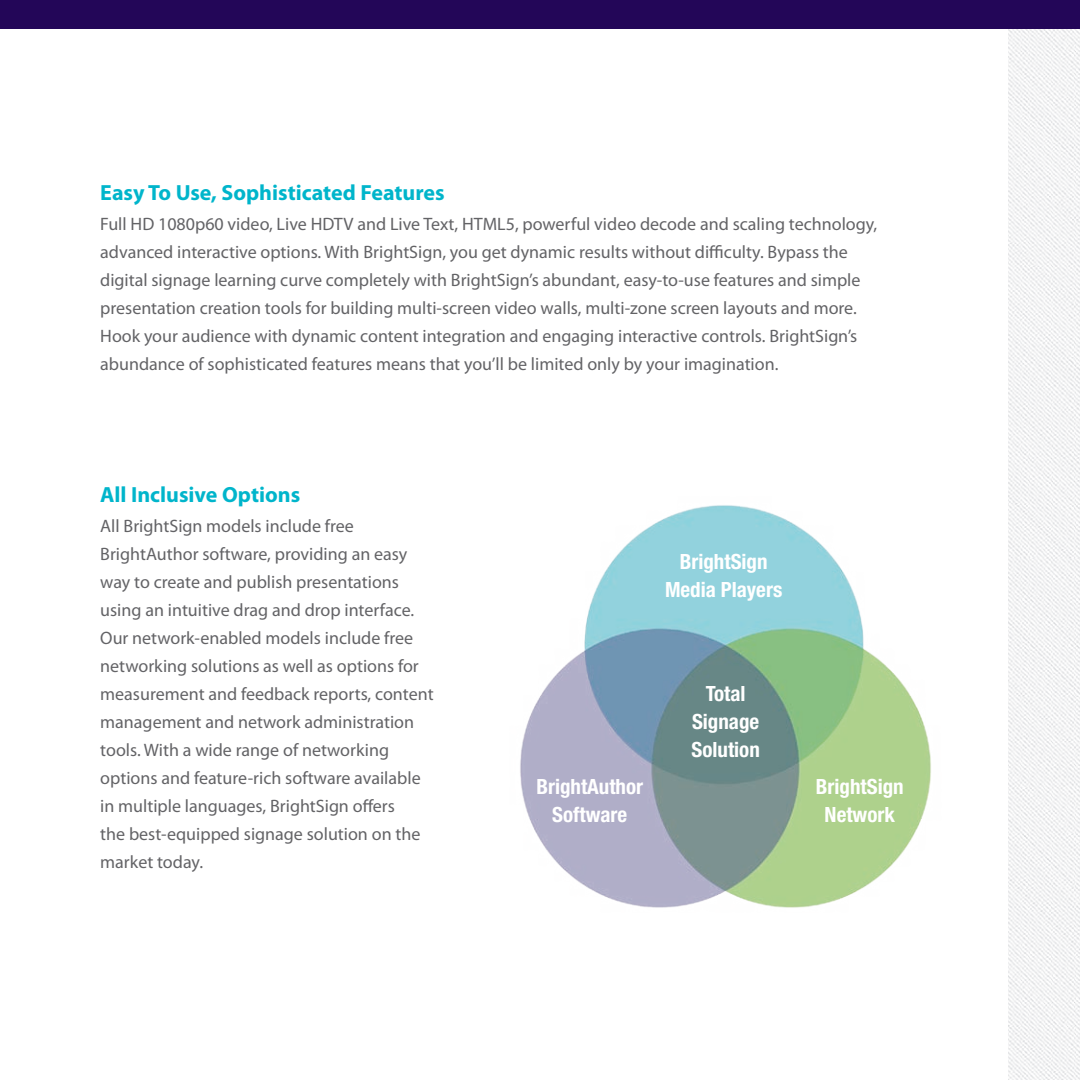
<style>
.page{position:relative;width:1080px;height:1080px;background:#fff}
.page>*{position:absolute;margin:0;border:0;box-sizing:border-box;transform-origin:0 0}
.t1{font:700 22px "Myriad Pro";color:#00b5cb}
.t2{font:700 condensed 21px/28px "Helvetica Neue";color:#fff;text-align:center}
.t3{font:18px/28px "Myriad Pro";color:#636366}
</style>
<div class="page">
<img style="left:1008px;top:29px;width:72px;height:1051px">
<div style="left:0;top:0;width:1080px;height:29px;background:#230658"></div>
<img style="left:520px;top:505px;width:411px;height:403px">
<p class="t1" style="left:100px;top:181px;width:346px">Easy To Use, Sophisticated Features</p>
<p class="t3" style="left:100px;top:211px;width:779px">Full HD 1080p60 video, Live HDTV and Live Text, HTML5, powerful video decode and scaling technology, advanced interactive options. With BrightSign, you get dynamic results without difficulty. Bypass the digital signage learning curve completely with BrightSign’s abundant, easy-to-use features and simple presentation creation tools for building multi-screen video walls, multi-zone screen layouts and more.<br>Hook your audience with dynamic content integration and engaging interactive controls. BrightSign’s abundance of sophisticated features means that you’ll be limited only by your imagination.</p>
<p class="t1" style="left:100px;top:482px;width:202px">All Inclusive Options</p>
<p class="t3" style="left:100px;top:512px;width:335px">All BrightSign models include free BrightAuthor software, providing an easy way to create and publish presentations using an intuitive drag and drop interface.<br>Our network-enabled models include free networking solutions as well as options for measurement and feedback reports, content management and network administration tools. With a wide range of networking options and feature-rich software available in multiple languages, BrightSign offers<br>the best-equipped signage solution on the market today.</p>
<p class="t2" style="left:665px;top:547px;width:119px">BrightSign<br>Media Players</p>
<p class="t2" style="left:536px;top:772px;width:108px">BrightAuthor<br>Software</p>
<p class="t2" style="left:692px;top:679px;width:70px">Total<br>Signage<br>Solution</p>
<p class="t2" style="left:816px;top:772px;width:89px">BrightSign<br>Network</p>
</div>
